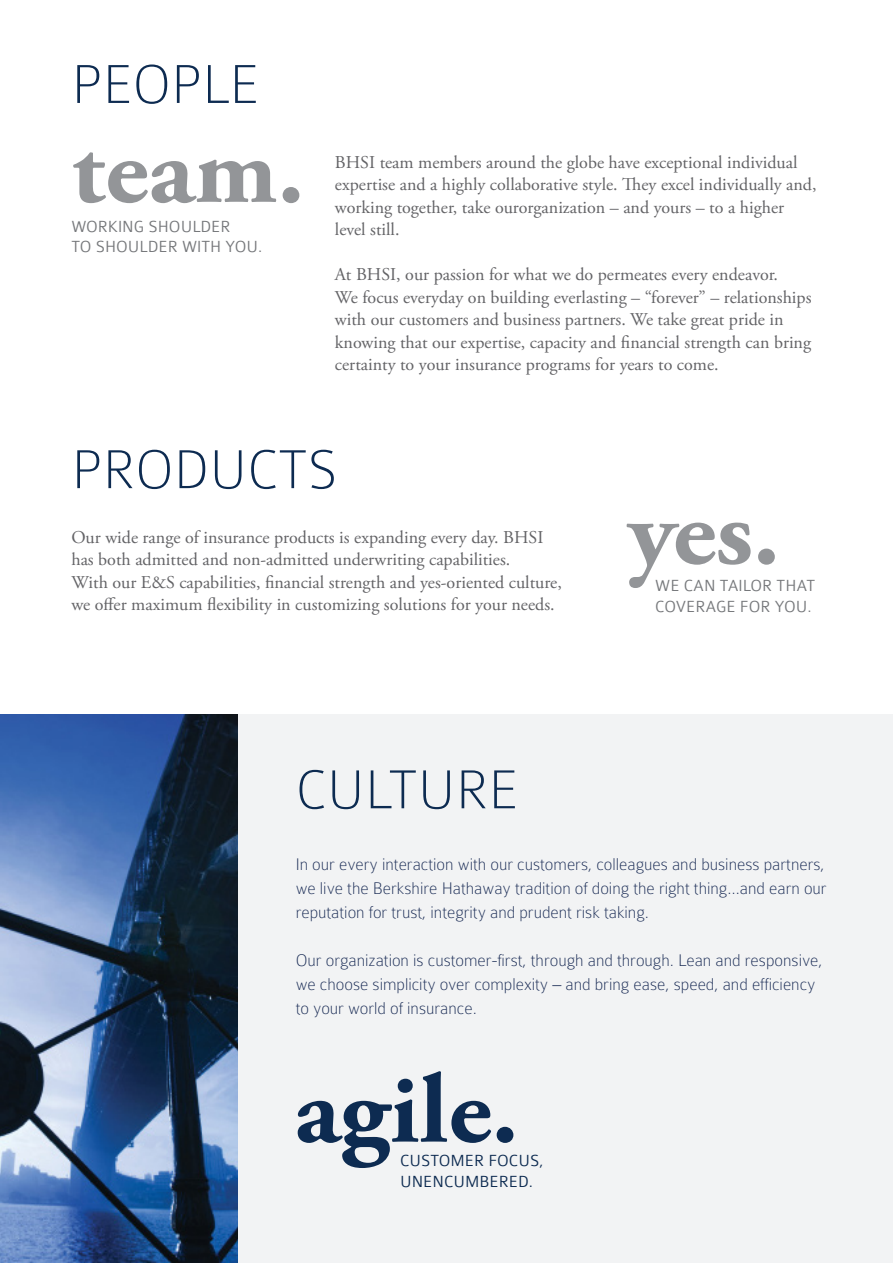
<style>
.page{position:relative;width:893px;height:1263px;background:#fff}
.page>*{position:absolute;margin:0;border:0;box-sizing:border-box;transform-origin:0 0}
.t1{font:700 98.4px "Adobe Garamond Pro";color:#939598;scale:1.05 1}
.t2{font:700 98.4px "Adobe Garamond Pro";color:#0d2b51;scale:1.05 1}
.t3{font:100 58.5px "Colaborate";color:#0d2b51}
.t4{font:18px/22.5px "Adobe Garamond Pro";color:#636366}
.t5{font:100 18px/24px "Colaborate";color:#172953}
.t6{font:300 17.25px/20.7px "Colaborate";color:#76787b}
.t7{font:300 17.25px/20.7px "Colaborate";color:#0d2b51}
</style>
<div class="page">
<div style="left:0;top:714px;width:893px;height:549px;background:#f2f3f4"></div>
<img style="left:0;top:714px;width:237px;height:549px">
<p class="t3" style="left:71px;top:54px;width:189px">PEOPLE</p>
<p class="t1" style="left:71px;top:113px;width:223px">team.</p>
<p class="t6" style="left:71px;top:216px;width:192px">WORKING SHOULDER<br>TO SHOULDER WITH YOU.</p>
<p class="t4" style="left:335px;top:151px;width:483px">BHSI team members around the globe have exceptional individual expertise and a highly collaborative style. They excel individually and, working together, take ourorganization – and yours – to a higher level still.</p>
<p class="t4" style="left:335px;top:264px;width:478px">At BHSI, our passion for what we do permeates every endeavor.<br>We focus everyday on building everlasting – “forever” – relationships with our customers and business partners. We take great pride in knowing that our expertise, capacity and financial strength can bring certainty to your insurance programs for years to come.</p>
<p class="t3" style="left:71px;top:439px;width:268px">PRODUCTS</p>
<p class="t4" style="left:71px;top:526px;width:492px">Our wide range of insurance products is expanding every day. BHSI has both admitted and non-admitted underwriting capabilities.<br>With our E&amp;S capabilities, financial strength and yes-oriented culture, we offer maximum flexibility in customizing solutions for your needs.</p>
<p class="t1" style="left:628px;top:475px;width:146px">yes.</p>
<p class="t6" style="left:655px;top:576px;width:161px">WE CAN TAILOR THAT<br>COVERAGE FOR YOU.</p>
<p class="t3" style="left:296px;top:759px;width:224px">CULTURE</p>
<p class="t5" style="left:296px;top:852px;width:531px">In our every interaction with our customers, colleagues and business partners,</p>
<p class="t5" style="left:296px;top:876px;width:532px">we live the Berkshire Hathaway tradition of doing the right thing…and earn our reputation for trust, integrity and prudent risk taking.</p>
<p class="t5" style="left:296px;top:948px;width:528px">Our organization is customer-first, through and through. Lean and responsive, we choose simplicity over complexity – and bring ease, speed, and efficiency to your world of insurance.</p>
<p class="t2" style="left:294px;top:1053px;width:215px">agile.</p>
<p class="t7" style="left:400px;top:1150px;width:145px">CUSTOMER FOCUS,<br>UNENCUMBERED.</p>
</div>
